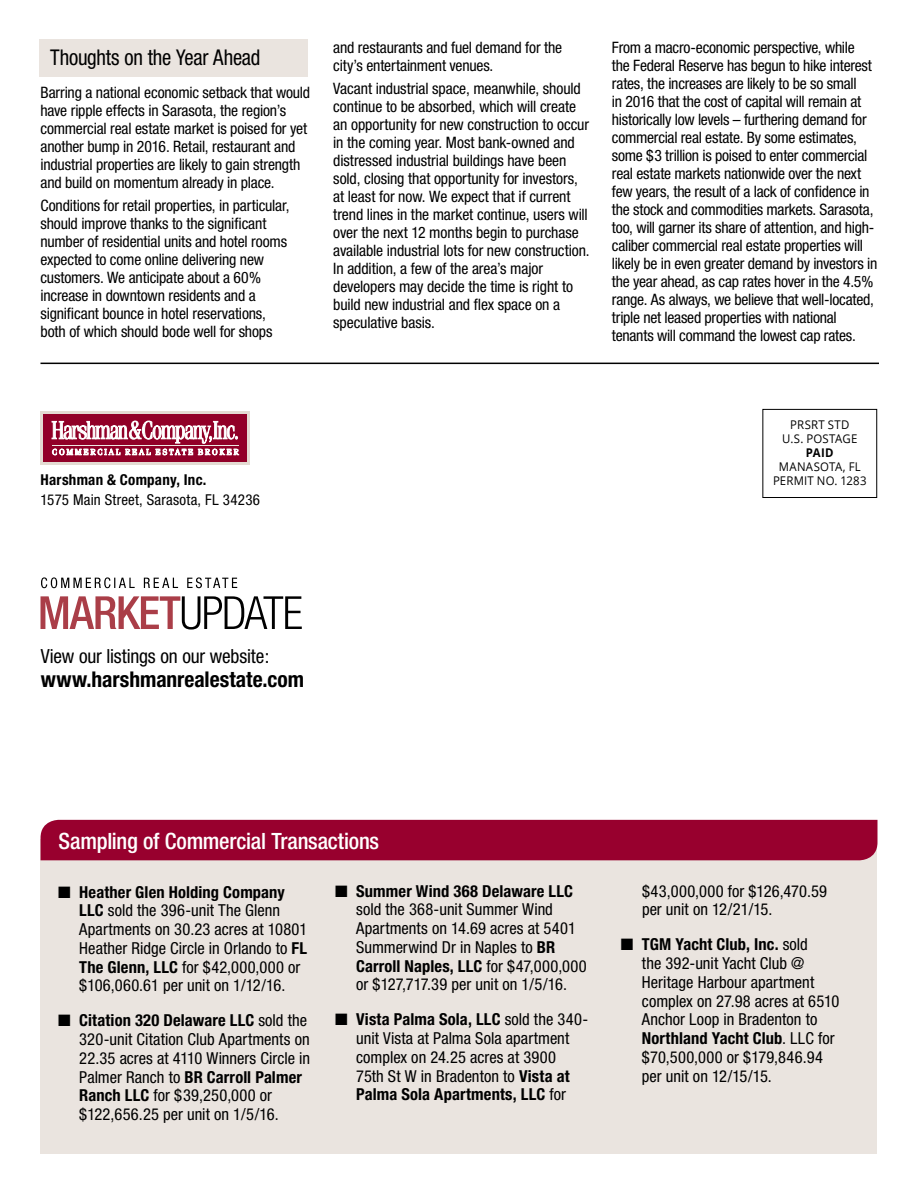
<style>
.page{position:relative;width:918px;height:1188px;background:#fff}
.page>*{position:absolute;margin:0;border:0;box-sizing:border-box;transform-origin:0 0}
.t1{font:500 condensed 22.5px "Helvetica Neue";letter-spacing:-.01em;color:#fff}
.t2{font:700 condensed 21.75px "Helvetica Neue";color:#000}
.t3{font:condensed 21.75px "Helvetica Neue";letter-spacing:-.01em;color:#000;scale:.95 1}
.t4{font:condensed 19.5px "Helvetica Neue";letter-spacing:-.01em;color:#000}
.t5{font:condensed 16.5px/18.8px "Helvetica Neue";letter-spacing:.005em;color:#000}
.t6{font:condensed 15.75px/18px "Helvetica Neue";letter-spacing:-.01em;color:#000}
.t7{font:condensed 15px "Helvetica Neue";letter-spacing:.02em;color:#000}
.t8{font:700 condensed 15px "Helvetica Neue";letter-spacing:.015em;color:#000}
.t9{font:12px/13.8px "Open Sans";letter-spacing:.02em;color:#000;text-align:center;scale:.95 1}
.t10{font:700 12px "Open Sans";color:#000;scale:.95 1}
.s1{font-weight:700}
</style>
<div class="page">
<div style="left:40px;top:39px;width:268px;height:38px;background:#eae4df"></div>
<svg style="left:41px;top:411px;width:209px;height:53px;background:#d5b7b6"></svg>
<div style="left:44px;top:414px;width:203px;height:47px;background:#910028"></div>
<svg style="left:52px;top:421px;width:187px;height:34px"></svg>
<hr style="left:52px;top:445px;width:186px;height:1px;background:#ede7e1">
<svg style="left:40px;top:596px;width:262px;height:34px"></svg>
<svg style="left:41px;top:577px;width:196px;height:11px"></svg>
<div style="left:762px;top:409px;width:115px;height:89px;border:1px solid #000"></div>
<hr style="left:40px;top:363px;width:839px;height:1px;background:#000">
<div style="left:40px;top:839px;width:838px;height:315px;background:#eae4df"></div>
<div style="left:41px;top:820px;width:837px;height:40px;background:#98002e"></div>
<h2 class="t3" style="left:50px;top:45px;width:223px">Thoughts on the Year Ahead</h2>
<p class="t6" style="left:40px;top:83px;width:271px">Barring a national economic setback that would have ripple effects in Sarasota, the region’s commercial real estate market is poised for yet another bump in 2016. Retail, restaurant and industrial properties are likely to gain strength and build on momentum already in place.</p>
<p class="t6" style="left:40px;top:196px;width:251px">Conditions for retail properties, in particular, should improve thanks to the significant number of residential units and hotel rooms expected to come online delivering new customers. We anticipate about a 60% increase in downtown residents and a significant bounce in hotel reservations, both of which should bode well for shops</p>
<p class="t6" style="left:333px;top:38px;width:230px">and restaurants and fuel demand for the city’s entertainment venues.</p>
<p class="t6" style="left:333px;top:79px;width:258px">Vacant industrial space, meanwhile, should continue to be absorbed, which will create an opportunity for new construction to occur in the coming year. Most bank-owned and distressed industrial buildings have been sold, closing that opportunity for investors, at least for now. We expect that if current trend lines in the market continue, users will over the next 12 months begin to purchase available industrial lots for new construction.<br>In addition, a few of the area’s major developers may decide the time is right to build new industrial and flex space on a speculative basis.</p>
<p class="t6" style="left:612px;top:38px;width:267px">From a macro-economic perspective, while<br>the Federal Reserve has begun to hike interest rates, the increases are likely to be so small<br>in 2016 that the cost of capital will remain at historically low levels – furthering demand for commercial real estate. By some estimates, some $3 trillion is poised to enter commercial real estate markets nationwide over the next few years, the result of a lack of confidence in the stock and commodities markets. Sarasota, too, will garner its share of attention, and high&shy;caliber commercial real estate properties will likely be in even greater demand by investors in the year ahead, as cap rates hover in the 4.5% range. As always, we believe that well-located, triple net leased properties with national tenants will command the lowest cap rates.</p>
<p class="t8" style="left:41px;top:471px;width:167px">Harshman &amp; Company, Inc.</p>
<p class="t7" style="left:41px;top:491px;width:221px">1575 Main Street, Sarasota, FL 34236</p>
<p class="t9" style="left:782px;top:418px;width:81px">PRSRT STD<br>U.S. POSTAGE</p>
<p class="t10" style="left:806px;top:444px;width:31px">PAID</p>
<p class="t9" style="left:773px;top:459px;width:100px">MANASOTA, FL<br>PERMIT NO. 1283</p>
<p class="t4" style="left:41px;top:645px;width:230px">View our listings on our website:</p>
<h2 class="t2" style="left:41px;top:666px;width:265px">www.harshmanrealestate.com</h2>
<h1 class="t1" style="left:59px;top:827px;width:322px">Sampling of Commercial Transactions</h1>
<p class="t5" style="left:79px;top:882px;width:230px;text-indent:-21px">■ <span class="s1">Heather Glen Holding Company LLC</span> sold the 396-unit The Glenn Apartments on 30.23 acres at 10801<br>Heather Ridge Circle in Orlando to <span class="s1">FL The Glenn, LLC</span> for $42,000,000 or $106,060.61 per unit on 1/12/16.</p>
<p class="t5" style="left:79px;top:1011px;width:232px;text-indent:-21px">■ <span class="s1">Citation 320 Delaware LLC</span> sold the 320-unit Citation Club Apartments on 22.35 acres at 4110 Winners Circle in Palmer Ranch to <span class="s1">BR Carroll Palmer Ranch LLC</span> for $39,250,000 or $122,656.25 per unit on 1/5/16.</p>
<p class="t5" style="left:356px;top:881px;width:232px;text-indent:-21px">■ <span class="s1">Summer Wind 368 Delaware LLC </span>sold the 368-unit Summer Wind<br>Apartments on 14.69 acres at 5401<br>Summerwind Dr in Naples to <span class="s1">BR<br>Carroll Naples, LLC</span> for $47,000,000 or $127,717.39 per unit on 1/5/16.</p>
<p class="t5" style="left:356px;top:1010px;width:233px;text-indent:-21px">■ <span class="s1">Vista Palma Sola, LLC</span> sold the 340- unit Vista at Palma Sola apartment complex on 24.25 acres at 3900<br>75th St W in Bradenton to <span class="s1">Vista at<br>Palma Sola Apartments, LLC</span> for</p>
<p class="t5" style="left:642px;top:881px;width:187px">$43,000,000 for $126,470.59 per unit on 12/21/15.</p>
<p class="t5" style="left:642px;top:935px;width:199px;text-indent:-21px">■ <span class="s1">TGM Yacht Club, Inc.</span> sold<br>the 392-unit Yacht Club @<br>Heritage Harbour apartment complex on 27.98 acres at 6510<br>Anchor Loop in Bradenton to<br><span class="s1">Northland Yacht Club</span>. LLC for $70,500,000 or $179,846.94 per unit on 12/15/15.</p>
</div>
